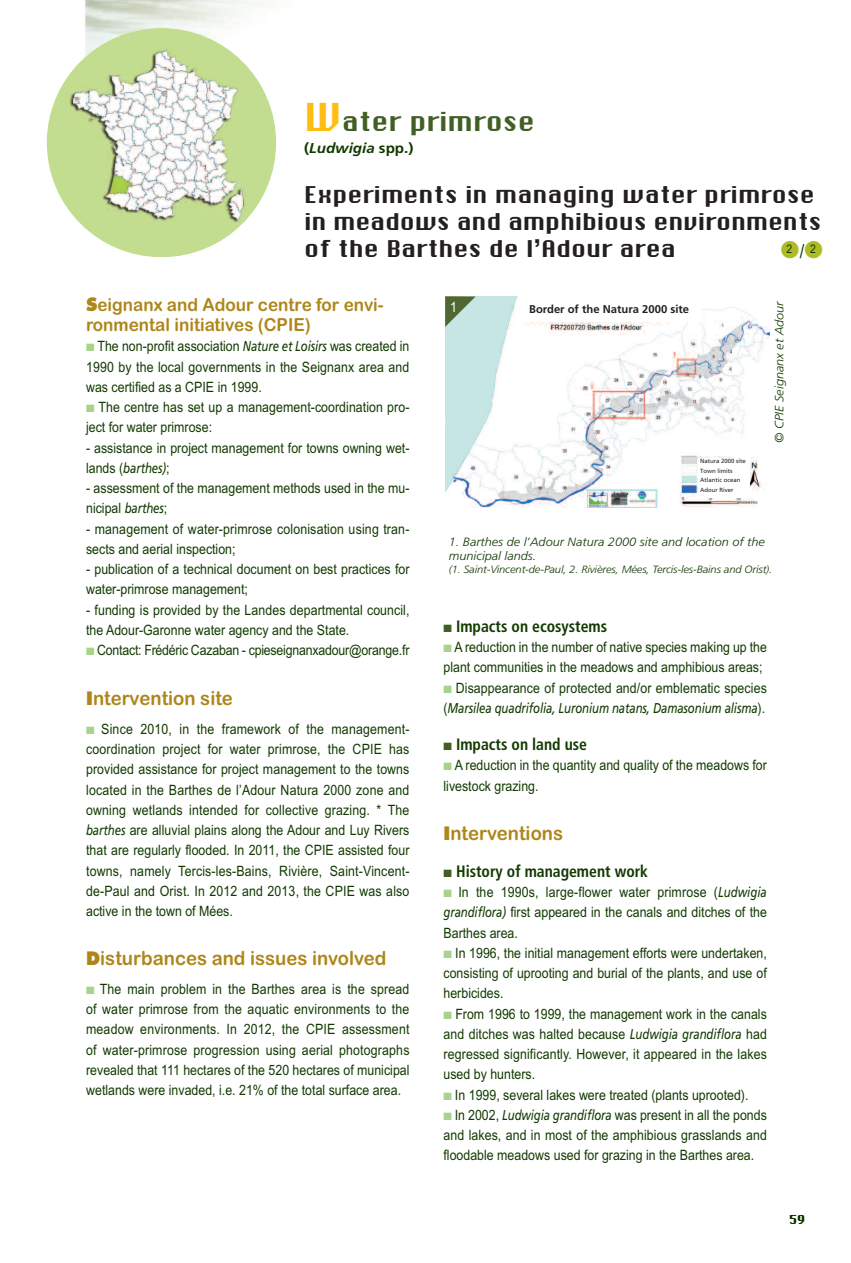
<style>
.page{position:relative;width:851px;height:1263px;background:#fff}
.page>*{position:absolute;margin:0;border:0;box-sizing:border-box;transform-origin:0 0}
.t1{font:25.5px "Chicago FLF";color:#415f25}
.t2{font:22.5px/27px "Chicago FLF";color:#231f20}
.t3{font:19.5px "Arial Rounded MT Bold";color:#ae861a;scale:.95 1}
.t4{font:18px/20.2px "Arial Rounded MT Bold";color:#ae861a;scale:.95 1}
.t5{font:700 condensed 16.5px "Frutiger";color:#123a01;scale:.95 1}
.t6{font:14.25px/20.2px "Arial Narrow";color:#123a01;text-align:justify;scale:1.06 1}
.t7{font:italic 14.25px "Frutiger";letter-spacing:-.01em;color:#123a01;scale:.8 1}
.t8{font:italic 700 14.25px "Frutiger";color:#123a01;scale:1.06 1}
.t9{font:14.25px "Arial Narrow";color:#fff;scale:1.06 1}
.t10{font:italic 300 12px/14.4px "Frutiger";color:#123a01;scale:1.06 1}
.t11{font:12px "Arial Narrow";color:#123a01;scale:1.06 1}
.t12{font:12px "Chicago FLF";color:#123a01}
.t13{font:700 11.25px "Frutiger";color:#231f20}
.t14{font:italic 300 10.5px "Frutiger";letter-spacing:-.01em;color:#123a01;scale:1.06 1}
.t15{font:6px/9.8px "Frutiger";color:#231f20}
.s1{font-size:37.5px;color:#fdbe12}
.s2{font-style:normal}
.s3{color:#afbb25}
.s4{font-size:19.05px}
.s5{font-family:"Futura";font-weight:800}
.s6{color:#a7d38d}
.s7{font-family:"Frutiger";font-style:italic}
.s8{font-family:"Arial Narrow";font-style:normal}
.s9{font-family:"Futura";font-weight:800;font-size:18px}
.s10{color:#415f25}
</style>
<div class="page">
<img style="left:46px;top:0;width:230px;height:198px">
<img style="left:47px;top:28px;width:228px;height:228px;border-radius:50%">
<img style="left:446px;top:296px;width:323px;height:212px">
<img style="left:445px;top:296px;width:30px;height:31px">
<div style="left:516px;top:305px;width:186px;height:17px;background:#fff"></div>
<div style="left:698px;top:458px;width:51px;height:40px;background:#fff"></div>
<h1 class="t1" style="left:304px;top:105px;width:232px"><span class="s1">W</span>ater primrose</h1>
<p class="t8" style="left:304px;top:142px;width:104px"><span class="s2">(</span>Ludwigia <span class="s2">spp.)</span></p>
<h2 class="t2" style="left:304px;top:180px;width:519px">Experiments in managing water primrose in meadows and amphibious environments of the Barthes de l’Adour area</h2>
<p class="t11" style="left:780px;top:242px;width:42px"><span class="s3">●</span>2 <span class="s4">/</span> <span class="s3">●</span>2</p>
<p class="t4" style="left:86px;top:295px;width:314px"><span class="s5">S</span>eignanx and Adour centre for envi&shy;ronmental initiatives (CPIE)</p>
<p class="t6" style="left:86px;top:336px;width:306px"><span class="s6">■</span> The non-profit association <span class="s7">Nature et Loisirs</span> was created in 1990 by the local governments in the Seignanx area and was certified as a CPIE in 1999.</p>
<p class="t6" style="left:86px;top:397px;width:306px"><span class="s6">■</span> The centre has set up a management-coordination pro&shy;ject for water primrose:</p>
<p class="t6" style="left:86px;top:438px;width:306px">- assistance in project management for towns owning wet-</p>
<p class="t7" style="left:86px;top:462px;width:106px"><span class="s8">lands (</span>barthes)<span class="s8">;</span></p>
<p class="t6" style="left:86px;top:478px;width:306px">- assessment of the management methods used in the mu&shy;nicipal <span class="s7">barthes</span>;</p>
<p class="t6" style="left:86px;top:519px;width:306px">- management of water-primrose colonisation using tran&shy;sects and aerial inspection;</p>
<p class="t6" style="left:86px;top:559px;width:306px">- publication of a technical document on best practices for water-primrose management;</p>
<p class="t6" style="left:86px;top:600px;width:306px">- funding is provided by the Landes departmental council, the Adour-Garonne water agency and the State.</p>
<p class="t6" style="left:86px;top:640px;width:306px"><span class="s6">■</span> Contact: Frédéric Cazaban - cpieseignanxadour@orange.fr</p>
<h3 class="t3" style="left:86px;top:687px;width:156px"><span class="s9">I</span>ntervention site</h3>
<p class="t6" style="left:86px;top:719px;width:306px"><span class="s6">■</span> Since 2010, in the framework of the management&shy;coordination project for water primrose, the CPIE has provided assistance for project management to the towns located in the Barthes de l’Adour Natura 2000 zone and owning wetlands intended for collective grazing. * The <span class="s7">barthes</span> are alluvial plains along the Adour and Luy Rivers that are regularly flooded. In 2011, the CPIE assisted four towns, namely Tercis-les-Bains, Rivière, Saint-Vincent&shy;de-Paul and Orist. In 2012 and 2013, the CPIE was also active in the town of Mées.</p>
<h3 class="t3" style="left:86px;top:947px;width:318px"><span class="s9">D</span>isturbances and issues involved</h3>
<p class="t6" style="left:86px;top:979px;width:306px"><span class="s6">■</span> The main problem in the Barthes area is the spread of water primrose from the aquatic environments to the meadow environments. In 2012, the CPIE assessment of water-primrose progression using aerial photographs revealed that 111 hectares of the 520 hectares of municipal wetlands were invaded, i.e. 21% of the total surface area.</p>
<p class="t9" style="left:450px;top:299px;width:8px">1</p>
<p class="t10" style="left:772px;top:442px;width:135px;rotate:-90deg">© CPIE Seignanx et Adour</p>
<p class="t13" style="left:529px;top:305px;width:161px">Border of the Natura 2000 site</p>
<p class="t15" style="left:700px;top:456px;width:47px">Natura 2000 site<br>Town limits<br>Atlantic ocean<br>Adour River</p>
<p class="t10" style="left:448px;top:535px;width:300px">1. Barthes de l’Adour Natura 2000 site and location of the municipal lands.</p>
<p class="t14" style="left:448px;top:565px;width:307px">(1. Saint-Vincent-de-Paul, 2. Rivières, Mées, Tercis-les-Bains and Orist).</p>
<p class="t5" style="left:443px;top:619px;width:174px"><span class="s10">■</span> Impacts on ecosystems</p>
<p class="t6" style="left:443px;top:637px;width:306px"><span class="s6">■</span> A reduction in the number of native species making up the plant communities in the meadows and amphibious areas;</p>
<p class="t6" style="left:443px;top:678px;width:306px"><span class="s6">■</span> Disappearance of protected and/or emblematic species</p>
<p class="t7" style="left:443px;top:702px;width:403px"><span class="s8">(</span>Marsilea quadrifolia, Luronium natans, Damasonium alisma<span class="s8">).</span></p>
<p class="t5" style="left:443px;top:738px;width:153px"><span class="s10">■</span> Impacts on land use</p>
<p class="t6" style="left:443px;top:755px;width:306px"><span class="s6">■</span> A reduction in the quantity and quality of the meadows for livestock grazing.</p>
<h3 class="t3" style="left:443px;top:821px;width:127px"><span class="s9">I</span>nterventions</h3>
<p class="t5" style="left:443px;top:864px;width:217px"><span class="s10">■</span> History of management work</p>
<p class="t6" style="left:443px;top:882px;width:306px"><span class="s6">■</span> In the 1990s, large-flower water primrose (<span class="s7">Ludwigia grandiflora)</span> first appeared in the canals and ditches of the Barthes area.</p>
<p class="t6" style="left:443px;top:943px;width:306px"><span class="s6">■</span> In 1996, the initial management efforts were undertaken, consisting of uprooting and burial of the plants, and use of herbicides.</p>
<p class="t6" style="left:443px;top:1004px;width:306px"><span class="s6">■</span> From 1996 to 1999, the management work in the canals and ditches was halted because <span class="s7">Ludwigia grandiflora</span> had regressed significantly. However, it appeared in the lakes used by hunters.</p>
<p class="t6" style="left:443px;top:1085px;width:289px"><span class="s6">■</span> In 1999, several lakes were treated (plants uprooted).</p>
<p class="t6" style="left:443px;top:1105px;width:306px"><span class="s6">■</span> In 2002, <span class="s7">Ludwigia grandiflora</span> was present in all the ponds and lakes, and in most of the amphibious grasslands and floodable meadows used for grazing in the Barthes area.</p>
<p class="t12" style="left:789px;top:1212px;width:18px">59</p>
</div>
